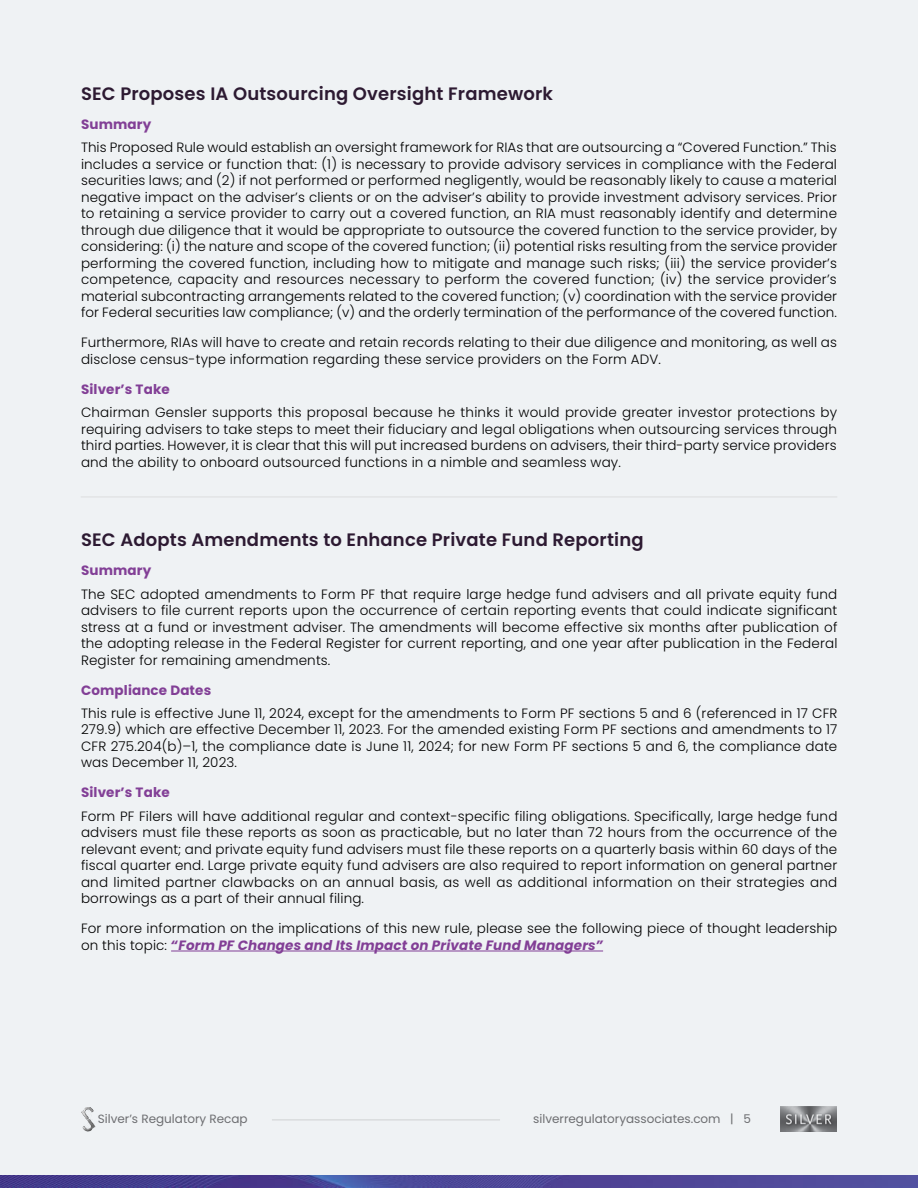
<style>
.page{position:relative;width:918px;height:1188px;background:#eff2f4}
.page>*{position:absolute;margin:0;border:0;box-sizing:border-box;transform-origin:0 0}
.t1{font:600 18px "Poppins";letter-spacing:.01em;color:#2d1a32}
.t2{font:300 13.5px/16.5px "Poppins";letter-spacing:.01em;color:#000;text-align:justify}
.t3{font:700 13.5px "Poppins";letter-spacing:.01em;color:#823f96}
.t4{font:12px "Poppins";color:#6d6e71}
.s1{font-weight:700;font-style:italic;color:#823f96}
</style>
<div class="page">
<img style="left:780px;top:1107px;width:57px;height:24px">
<hr style="left:272px;top:1120px;width:228px;height:1px;background:#cfd1d2">
<img style="left:81px;top:1107px;width:15px;height:25px">
<img style="left:0;top:1175px;width:918px;height:13px">
<hr style="left:81px;top:497px;width:756px;height:1px;background:#dcddde">
<hr style="left:171px;top:951px;width:432px;height:1px;background:#823f96">
<h1 class="t1" style="left:81px;top:83px;width:474px">SEC Proposes IA Outsourcing Oversight Framework</h1>
<p class="t3" style="left:81px;top:117px;width:72px">Summary</p>
<p class="t2" style="left:81px;top:139px;width:758px">This Proposed Rule would establish an oversight framework for RIAs that are outsourcing a “Covered Function.” This includes a service or function that: (1) is necessary to provide advisory services in compliance with the Federal securities laws; and (2) if not performed or performed negligently, would be reasonably likely to cause a material negative impact on the adviser’s clients or on the adviser’s ability to provide investment advisory services. Prior to retaining a service provider to carry out a covered function, an RIA must reasonably identify and determine through due diligence that it would be appropriate to outsource the covered function to the service provider, by considering: (i) the nature and scope of the covered function; (ii) potential risks resulting from the service provider performing the covered function, including how to mitigate and manage such risks; (iii) the service provider’s competence, capacity and resources necessary to perform the covered function; (iv) the service provider’s material subcontracting arrangements related to the covered function; (v) coordination with the service provider for Federal securities law compliance; (v) and the orderly termination of the performance of the covered function.</p>
<p class="t2" style="left:81px;top:334px;width:758px">Furthermore, RIAs will have to create and retain records relating to their due diligence and monitoring, as well as disclose census-type information regarding these service providers on the Form ADV.</p>
<p class="t3" style="left:81px;top:381px;width:90px">Silver’s Take</p>
<p class="t2" style="left:81px;top:404px;width:758px">Chairman Gensler supports this proposal because he thinks it would provide greater investor protections by requiring advisers to take steps to meet their fiduciary and legal obligations when outsourcing services through third parties. However, it is clear that this will put increased burdens on advisers, their third-party service providers and the ability to onboard outsourced functions in a nimble and seamless way.</p>
<h1 class="t1" style="left:81px;top:529px;width:564px">SEC Adopts Amendments to Enhance Private Fund Reporting</h1>
<p class="t3" style="left:81px;top:563px;width:72px">Summary</p>
<p class="t2" style="left:81px;top:586px;width:758px">The SEC adopted amendments to Form PF that require large hedge fund advisers and all private equity fund advisers to file current reports upon the occurrence of certain reporting events that could indicate significant stress at a fund or investment adviser. The amendments will become effective six months after publication of the adopting release in the Federal Register for current reporting, and one year after publication in the Federal Register for remaining amendments.</p>
<p class="t3" style="left:81px;top:682px;width:132px">Compliance Dates</p>
<p class="t2" style="left:81px;top:705px;width:758px">This rule is effective June 11, 2024, except for the amendments to Form PF sections 5 and 6 (referenced in 17 CFR 279.9) which are effective December 11, 2023. For the amended existing Form PF sections and amendments to 17<br>CFR 275.204(b)–1, the compliance date is June 11, 2024; for new Form PF sections 5 and 6, the compliance date was December 11, 2023.</p>
<p class="t3" style="left:81px;top:785px;width:90px">Silver’s Take</p>
<p class="t2" style="left:81px;top:808px;width:758px">Form PF Filers will have additional regular and context-specific filing obligations. Specifically, large hedge fund advisers must file these reports as soon as practicable, but no later than 72 hours from the occurrence of the relevant event; and private equity fund advisers must file these reports on a quarterly basis within 60 days of the fiscal quarter end. Large private equity fund advisers are also required to report information on general partner and limited partner clawbacks on an annual basis, as well as additional information on their strategies and borrowings as a part of their annual filing.</p>
<p class="t2" style="left:81px;top:920px;width:758px">For more information on the implications of this new rule, please see the following piece of thought leadership on this topic: <span class="s1">“Form PF Changes and Its Impact on Private Fund Managers”</span></p>
<p class="t4" style="left:98px;top:1112px;width:152px">Silver’s Regulatory Recap</p>
<p class="t4" style="left:533px;top:1112px;width:219px">silverregulatoryassociates.com | 5</p>
</div>
